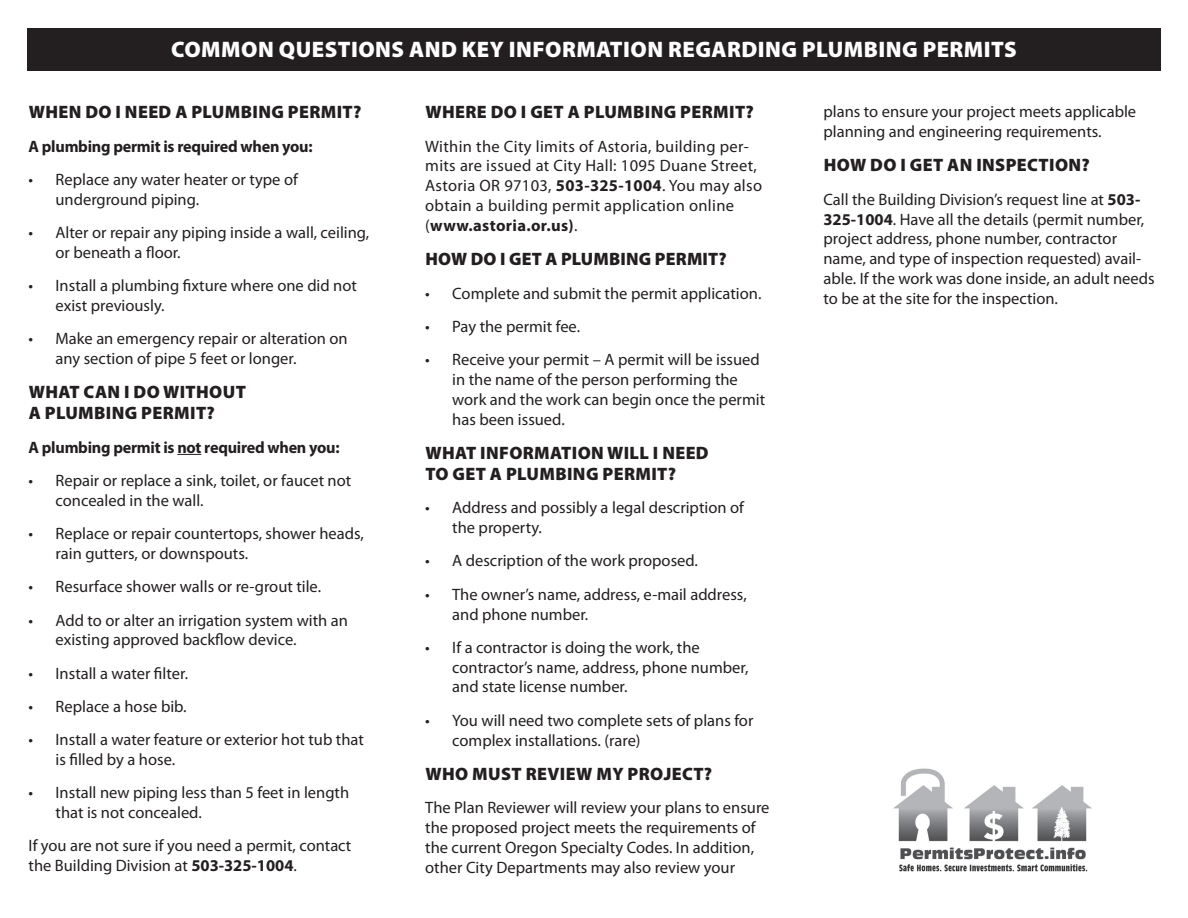
<style>
.page{position:relative;width:1188px;height:918px;background:#fff}
.page>*{position:absolute;margin:0;border:0;box-sizing:border-box;transform-origin:0 0}
.t1{font:900 22.5px "Myriad Pro";letter-spacing:.02em;color:#fff}
.t2{font:900 18px/21px "Myriad Pro";letter-spacing:.02em;color:#231f20}
.t3{font:16.5px/19.8px "Myriad Pro";color:#231f20}
.t4{font:16.5px/19.8px "Myriad Pro";letter-spacing:.02em;color:#231f20}
.t5{font:700 16.5px "Myriad Pro";letter-spacing:-.015em;color:#231f20}
.s1{font-weight:700}
</style>
<div class="page">
<div style="left:27px;top:28px;width:1134px;height:42px;background:#231f20"></div>
<svg style="left:177px;top:454px;width:24px;height:1px"></svg>
<img style="left:894px;top:768px;width:198px;height:104px">
<h1 class="t1" style="left:171px;top:37px;width:847px">COMMON QUESTIONS AND KEY IN FORMATION REGARDING PLUMBING PERMITS</h1>
<p class="t2" style="left:29px;top:102px;width:334px">WHEN DO I NEED A PLUMBING PERMIT?</p>
<p class="t5" style="left:29px;top:137px;width:286px">A plumbing permit is required when you:</p>
<p class="t3" style="left:56px;top:170px;width:244px;text-indent:-27px">• Replace any water heater or type of underground piping.</p>
<p class="t3" style="left:56px;top:223px;width:315px;text-indent:-27px">• Alter or repair any piping inside a wall, ceiling, or beneath a floor.</p>
<p class="t3" style="left:56px;top:276px;width:303px;text-indent:-27px">• Install a plumbing fixture where one did not exist previously.</p>
<p class="t3" style="left:56px;top:329px;width:294px;text-indent:-27px">• Make an emergency repair or alteration on any section of pipe 5 feet or longer.</p>
<p class="t2" style="left:29px;top:382px;width:219px">WHAT CAN I DO WITHOUT<br>A PLUMBING PERMIT?</p>
<p class="t5" style="left:29px;top:438px;width:313px">A plumbing permit is not required when you:</p>
<p class="t3" style="left:56px;top:471px;width:297px;text-indent:-27px">• Repair or replace a sink, toilet, or faucet not concealed in the wall.</p>
<p class="t3" style="left:56px;top:524px;width:310px;text-indent:-27px">• Replace or repair countertops, shower heads, rain gutters, or downspouts.</p>
<p class="t3" style="left:29px;top:577px;width:294px">• Resurface shower walls or re-grout tile.</p>
<p class="t3" style="left:56px;top:610px;width:294px;text-indent:-27px">• Add to or alter an irrigation system with an existing approved backflow device.</p>
<p class="t3" style="left:29px;top:664px;width:161px">• Install a water filter.</p>
<p class="t3" style="left:29px;top:697px;width:160px">• Replace a hose bib.</p>
<p class="t3" style="left:56px;top:730px;width:310px;text-indent:-27px">• Install a water feature or exterior hot tub that is filled by a hose.</p>
<p class="t3" style="left:56px;top:783px;width:295px;text-indent:-27px">• Install new piping less than 5 feet in length that is not concealed.</p>
<p class="t3" style="left:29px;top:836px;width:324px">If you are not sure if you need a permit, contact the Building Division at <span class="s1">503-325-1004</span>.</p>
<p class="t2" style="left:425px;top:102px;width:330px">WHERE DO I GET A PLUMBING PERMIT?</p>
<p class="t4" style="left:425px;top:136px;width:338px">Within the City limits of Astoria, building per&shy;mits are issued at City Hall: 1095 Duane Street, Astoria OR 97103, <span class="s1">503-325-1004</span>. You may also obtain a building permit application online (<span class="s1">www.astoria.or.us)</span>.</p>
<p class="t2" style="left:425px;top:249px;width:303px">HOW DO I GET A PLUMBING PERMIT?</p>
<p class="t3" style="left:425px;top:283px;width:338px">• Complete and submit the permit application.</p>
<p class="t3" style="left:425px;top:317px;width:156px">• Pay the permit fee.</p>
<p class="t3" style="left:452px;top:350px;width:314px;text-indent:-27px">• Receive your permit – A permit will be issued in the name of the person performing the work and the work can begin once the permit has been issued.</p>
<p class="t2" style="left:425px;top:443px;width:283px">WHAT IN FORMATION WILL I NEED<br>TO GET A PLUMBING PERMIT?</p>
<p class="t3" style="left:452px;top:498px;width:293px;text-indent:-27px">• Address and possibly a legal description of the property.</p>
<p class="t3" style="left:425px;top:551px;width:274px">• A description of the work proposed.</p>
<p class="t3" style="left:452px;top:585px;width:296px;text-indent:-27px">• The owner’s name, address, e-mail address, and phone number.</p>
<p class="t3" style="left:452px;top:638px;width:298px;text-indent:-27px">• If a contractor is doing the work, the contractor’s name, address, phone number, and state license number.</p>
<p class="t3" style="left:452px;top:711px;width:303px;text-indent:-27px">• You will need two complete sets of plans for complex installations. (rare)</p>
<p class="t2" style="left:425px;top:764px;width:288px">WHO MUST REVIEW MY PROJECT?</p>
<p class="t3" style="left:425px;top:798px;width:346px">The Plan Reviewer will review your plans to ensure the proposed project meets the requirements of the current Oregon Specialty Codes. In addition, other City Departments may also review your</p>
<p class="t3" style="left:823px;top:102px;width:314px">plans to ensure your project meets applicable planning and engineering requirements.</p>
<p class="t2" style="left:824px;top:155px;width:268px">HOW DO I GET AN INSPECTION?</p>
<p class="t3" style="left:824px;top:190px;width:333px">Call the Building Division’s request line at <span class="s1">503- 325-1004</span>. Have all the details (permit number, project address, phone number, contractor name, and type of inspection requested) avail&shy;able. If the work was done inside, an adult needs to be at the site for the inspection.</p>
</div>
